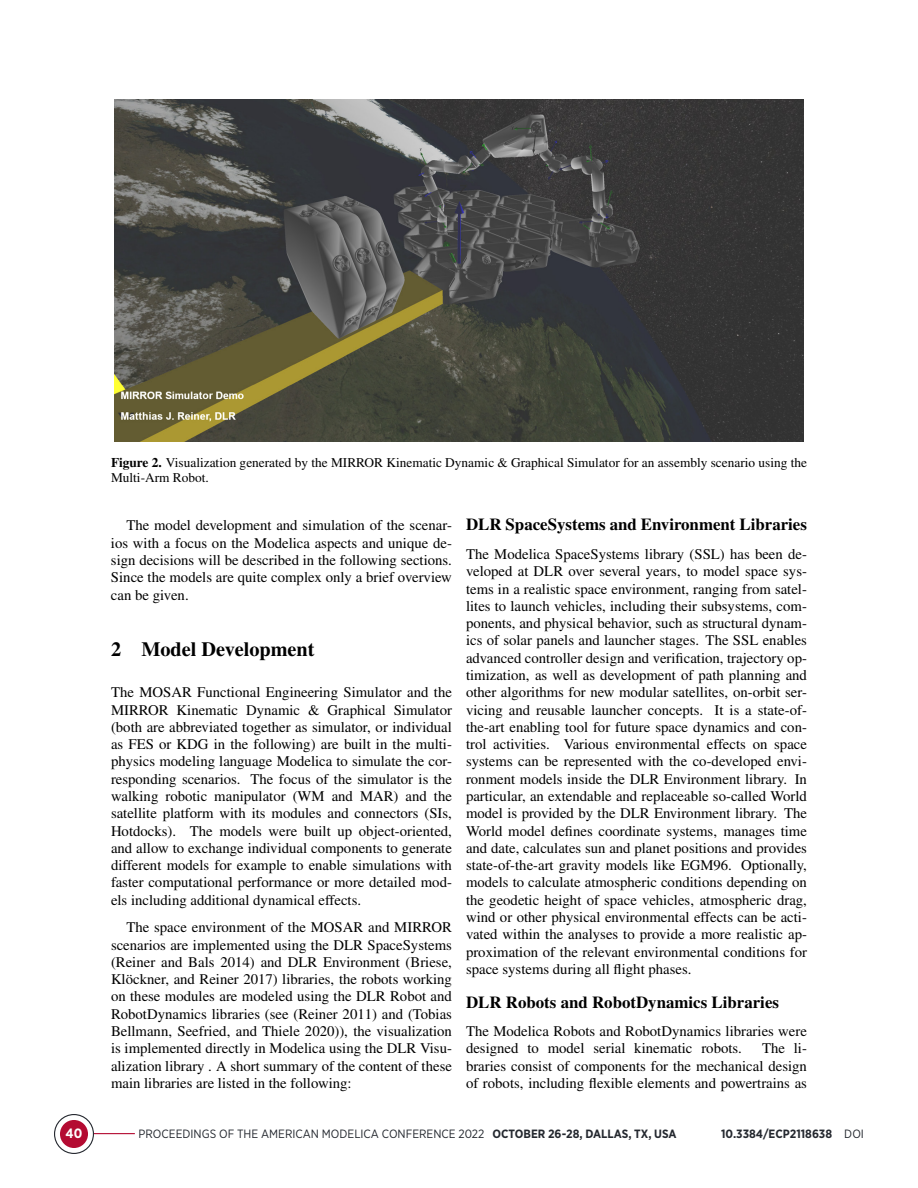
<style>
.page{position:relative;width:918px;height:1188px;background:#fff}
.page>*{position:absolute;margin:0;border:0;box-sizing:border-box;transform-origin:0 0}
.t1{font:500 20.25px "Nimbus Rom No 9 L";color:#000}
.t2{font:500 16.8px "Nimbus Rom No 9 L";color:#000}
.t3{font:14.7px/17.2px "Nimbus Rom No 9 L";color:#000;text-align:justify}
.t4{font:700 13.5px "Gotham Narrow";color:#fff}
.t5{font:13.35px/15.6px "Nimbus Rom No 9 L";color:#000}
.t6{font:12px "Gotham Narrow";color:#24282f}
.t7{font:700 12px "Gotham Narrow";color:#24282f}
.s1{font-weight:500}
.s2{font-weight:700}
</style>
<div class="page">
<hr style="left:94px;top:1133px;width:41px;height:1px;background:#b40b32">
<div style="left:60px;top:1120px;width:28px;height:28px;background:#b40b32;border-radius:50%"></div>
<div style="left:54px;top:1114px;width:40px;height:40px;border:1px solid #24282f;border-radius:50%"></div>
<img style="left:114px;top:100px;width:689px;height:342px">
<p class="t5" style="left:111px;top:455px;width:698px"><span class="s1">Figure 2.</span> Visualization generated by the MIRROR Kinematic Dynamic &amp; Graphical Simulator for an assembly scenario using the<br>Multi-Arm Robot.</p>
<p class="t3" style="left:111px;top:517px;width:342px;text-indent:15px">The model development and simulation of the scenar&shy;ios with a focus on the Modelica aspects and unique de&shy;sign decisions will be described in the following sections.<br>Since the models are quite complex only a brief overview can be given.</p>
<h1 class="t1" style="left:111px;top:637px;width:205px">2 Model Development</h1>
<p class="t3" style="left:111px;top:684px;width:342px">The MOSAR Functional Engineering Simulator and the MIRROR Kinematic Dynamic &amp; Graphical Simulator (both are abbreviated together as simulator, or individual as FES or KDG in the following) are built in the multi&shy;physics modeling language Modelica to simulate the cor&shy;responding scenarios. The focus of the simulator is the walking robotic manipulator (WM and MAR) and the satellite platform with its modules and connectors (SIs, Hotdocks). The models were built up object-oriented, and allow to exchange individual components to generate different models for example to enable simulations with faster computational performance or more detailed mod&shy;els including additional dynamical effects.</p>
<p class="t3" style="left:111px;top:919px;width:342px;text-indent:15px">The space environment of the MOSAR and MIRROR scenarios are implemented using the DLR SpaceSystems (Reiner and Bals 2014) and DLR Environment (Briese, Klöckner, and Reiner 2017) libraries, the robots working on these modules are modeled using the DLR Robot and RobotDynamics libraries (see (Reiner 2011) and (Tobias Bellmann, Seefried, and Thiele 2020)), the visualization is implemented directly in Modelica using the DLR Visu&shy;alization library . A short summary of the content of these main libraries are listed in the following:</p>
<p class="t2" style="left:466px;top:514px;width:342px">DLR SpaceSystems and Environment Libraries</p>
<p class="t3" style="left:466px;top:546px;width:342px">The Modelica SpaceSystems library (SSL) has been de&shy;veloped at DLR over several years, to model space sys&shy;tems in a realistic space environment, ranging from satel&shy;lites to launch vehicles, including their subsystems, com&shy;ponents, and physical behavior, such as structural dynam&shy;ics of solar panels and launcher stages. The SSL enables advanced controller design and verification, trajectory op&shy;timization, as well as development of path planning and other algorithms for new modular satellites, on-orbit ser&shy;vicing and reusable launcher concepts. It is a state-of&shy;the-art enabling tool for future space dynamics and con&shy;trol activities. Various environmental effects on space systems can be represented with the co-developed envi&shy;ronment models inside the DLR Environment library. In particular, an extendable and replaceable so-called World model is provided by the DLR Environment library. The World model defines coordinate systems, manages time and date, calculates sun and planet positions and provides state-of-the-art gravity models like EGM96. Optionally, models to calculate atmospheric conditions depending on the geodetic height of space vehicles, atmospheric drag, wind or other physical environmental effects can be acti&shy;vated within the analyses to provide a more realistic ap&shy;proximation of the relevant environmental conditions for space systems during all flight phases.</p>
<p class="t2" style="left:466px;top:992px;width:315px">DLR Robots and RobotDynamics Libraries</p>
<p class="t3" style="left:466px;top:1023px;width:342px">The Modelica Robots and RobotDynamics libraries were designed to model serial kinematic robots.</p>
<p class="t3" style="left:466px;top:1040px;width:342px;text-indent:296px">The li&shy;braries consist of components for the mechanical design of robots, including flexible elements and powertrains as</p>
<p class="t4" style="left:66px;top:1125px;width:18px">40</p>
<p class="t6" style="left:139px;top:1126px;width:540px">PROCEEDINGS OF THE AMERICAN MODELICA CONFERENCE 2022 <span class="s2">OCTOBER 26-28, DALLAS, TX, USA</span></p>
<p class="t7" style="left:721px;top:1126px;width:113px">10.3384/ECP2118638</p>
<p class="t6" style="left:844px;top:1126px;width:21px">DOI</p>
</div>
